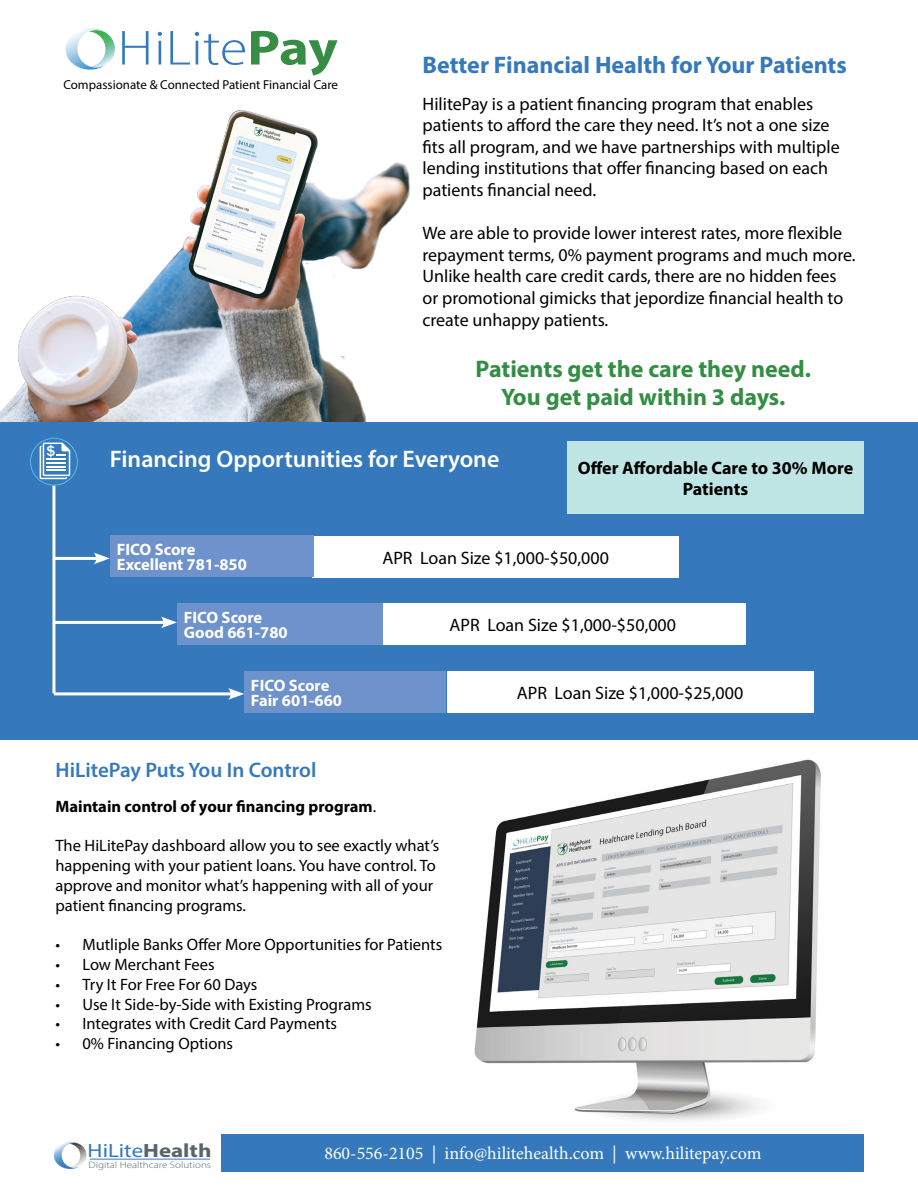
<style>
.page{position:relative;width:918px;height:1188px;background:#fff}
.page>*{position:absolute;margin:0;border:0;box-sizing:border-box;transform-origin:0 0}
.t1{font:300 49.65px "Myriad Pro";color:#3479bd;scale:1.14 1}
.t2{font:700 24px/28.8px "Myriad Pro";color:#338e43;text-align:center}
.t3{font:700 24px "Myriad Pro";color:#3579bc}
.t4{font:600 24px "Myriad Pro";color:#fff}
.t5{font:600 21px "Myriad Pro";color:#3579bc}
.t6{font:19.2px "Myriad Pro";color:#3479bd;scale:1.19 1}
.t7{font:18px/21.6px "Myriad Pro";color:#000}
.t8{font:18px "Minion Pro";color:#fff}
.t9{font:700 18px/21.6px "Myriad Pro";color:#000;text-align:center}
.t10{font:16.5px/19.8px "Myriad Pro";color:#000}
.t11{font:700 16.5px/15px "Myriad Pro";color:#fff}
.t12{font:700 16.5px "Myriad Pro";color:#000}
.t13{font:500 15.45px "Franklin Gothic";color:#fff}
.t14{font:12.9px "Myriad Pro";color:#000}
.t15{font:300 9.3px "Myriad Pro";color:#59636c;scale:1.19 1}
.s1{font-weight:700;color:#368d43}
.s2{font-weight:400}
.s3{font-weight:700;color:#59636c}
</style>
<div class="page">
<svg style="left:65px;top:28px;width:50px;height:42px"></svg>
<div style="left:222px;top:1134px;width:642px;height:37px;background:#3579bc"></div>
<svg style="left:54px;top:1141px;width:32px;height:28px"></svg>
<hr style="left:90px;top:1159px;width:120px;height:1px;background:#3479bd">
<img style="left:0;top:110px;width:451px;height:313px">
<img style="left:474px;top:759px;width:347px;height:362px">
<div style="left:0;top:423px;width:918px;height:317px;background:#3579bc"></div>
<div style="left:312px;top:536px;width:367px;height:41px;background:#fff"></div>
<div style="left:110px;top:536px;width:204px;height:41px;background:#6e92cb"></div>
<div style="left:380px;top:603px;width:366px;height:41px;background:#fff"></div>
<div style="left:177px;top:603px;width:205px;height:41px;background:#6e92cb"></div>
<div style="left:447px;top:672px;width:366px;height:41px;background:#fff"></div>
<div style="left:244px;top:672px;width:202px;height:41px;background:#6e92cb"></div>
<svg style="left:31px;top:438px;width:46px;height:47px"></svg>
<div style="left:30px;top:438px;width:48px;height:48px;border:1px solid #58bbe1;border-radius:50%"></div>
<svg style="left:40px;top:443px;width:30px;height:36px"></svg>
<hr style="left:52px;top:486px;width:3px;height:207px;background:#fff">
<hr style="left:54px;top:692px;width:180px;height:3px;background:#fff">
<svg style="left:228px;top:688px;width:16px;height:12px"></svg>
<hr style="left:54px;top:621px;width:113px;height:3px;background:#fff">
<svg style="left:161px;top:617px;width:16px;height:11px"></svg>
<hr style="left:54px;top:557px;width:45px;height:3px;background:#fff">
<svg style="left:94px;top:553px;width:16px;height:11px"></svg>
<div style="left:567px;top:441px;width:297px;height:73px;background:#bfe5e5"></div>
<h1 class="t1" style="left:118px;top:18px;width:195px">HiLite<span class="s1">Pay</span></h1>
<p class="t14" style="left:63px;top:77px;width:276px">Compassionate &amp; Connected Patient Financial Care</p>
<h2 class="t3" style="left:423px;top:49px;width:426px">Better Financial Health for Your Patients</h2>
<p class="t7" style="left:423px;top:93px;width:419px">HilitePay is a patient financing program that enables patients to afford the care they need. It’s not a one size fits all program, and we have partnerships with multiple lending institutions that offer financing based on each patients financial need.</p>
<p class="t7" style="left:423px;top:222px;width:435px">We are able to provide lower interest rates, more flexible repayment terms, 0% payment programs and much more.<br>Unlike health care credit cards, there are no hidden fees or promotional gimicks that jepordize financial health to create unhappy patients.</p>
<h2 class="t2" style="left:476px;top:353px;width:337px">Patients get the care they need.<br>You get paid within 3 days.</h2>
<p class="t13" style="left:46px;top:441px;width:11px">$</p>
<h2 class="t4" style="left:110px;top:443px;width:391px">Financing Opportunities for Everyone</h2>
<p class="t9" style="left:578px;top:456px;width:277px">Offer Affordable Care to 30% More<br>Patients</p>
<p class="t11" style="left:117px;top:541px;width:131px">FICO Score<br>Excellent 781-850</p>
<p class="t11" style="left:184px;top:609px;width:105px">FICO Score<br>Good 661-780</p>
<p class="t11" style="left:251px;top:678px;width:93px">FICO Score<br>Fair 601-660</p>
<p class="t7" style="left:382px;top:547px;width:228px">APR Loan Size $1,000-$50,000</p>
<p class="t7" style="left:450px;top:614px;width:228px">APR Loan Size $1,000-$50,000</p>
<p class="t7" style="left:517px;top:682px;width:228px">APR Loan Size $1,000-$25,000</p>
<p class="t5" style="left:55px;top:756px;width:262px">HiLitePay Puts You In Control</p>
<p class="t12" style="left:55px;top:795px;width:322px">Maintain control of your financing program<span class="s2">.</span></p>
<p class="t10" style="left:55px;top:836px;width:385px">The HiLitePay dashboard allow you to see exactly what’s happening with your patient loans. You have control. To approve and monitor what’s happening with all of your patient financing programs.</p>
<p class="t10" style="left:55px;top:935px;width:388px">• Mutliple Banks Offer More Opportunities for Patients</p>
<p class="t10" style="left:55px;top:954px;width:161px">• Low Merchant Fees</p>
<p class="t10" style="left:55px;top:974px;width:203px">• Try It For Free For 60 Days</p>
<p class="t10" style="left:55px;top:994px;width:318px">• Use It Side-by-Side with Existing Programs</p>
<p class="t10" style="left:55px;top:1014px;width:283px">• Integrates with Credit Card Payments</p>
<p class="t10" style="left:55px;top:1034px;width:179px">• 0% Financing Options</p>
<p class="t6" style="left:88px;top:1138px;width:106px">HiLite<span class="s3">Health</span></p>
<p class="t15" style="left:89px;top:1159px;width:104px">Digital Healthcare Solutions</p>
<p class="t8" style="left:324px;top:1141px;width:439px">860-556-2105 | info@hilitehealth.com | www.hilitepay.com</p>
</div>
